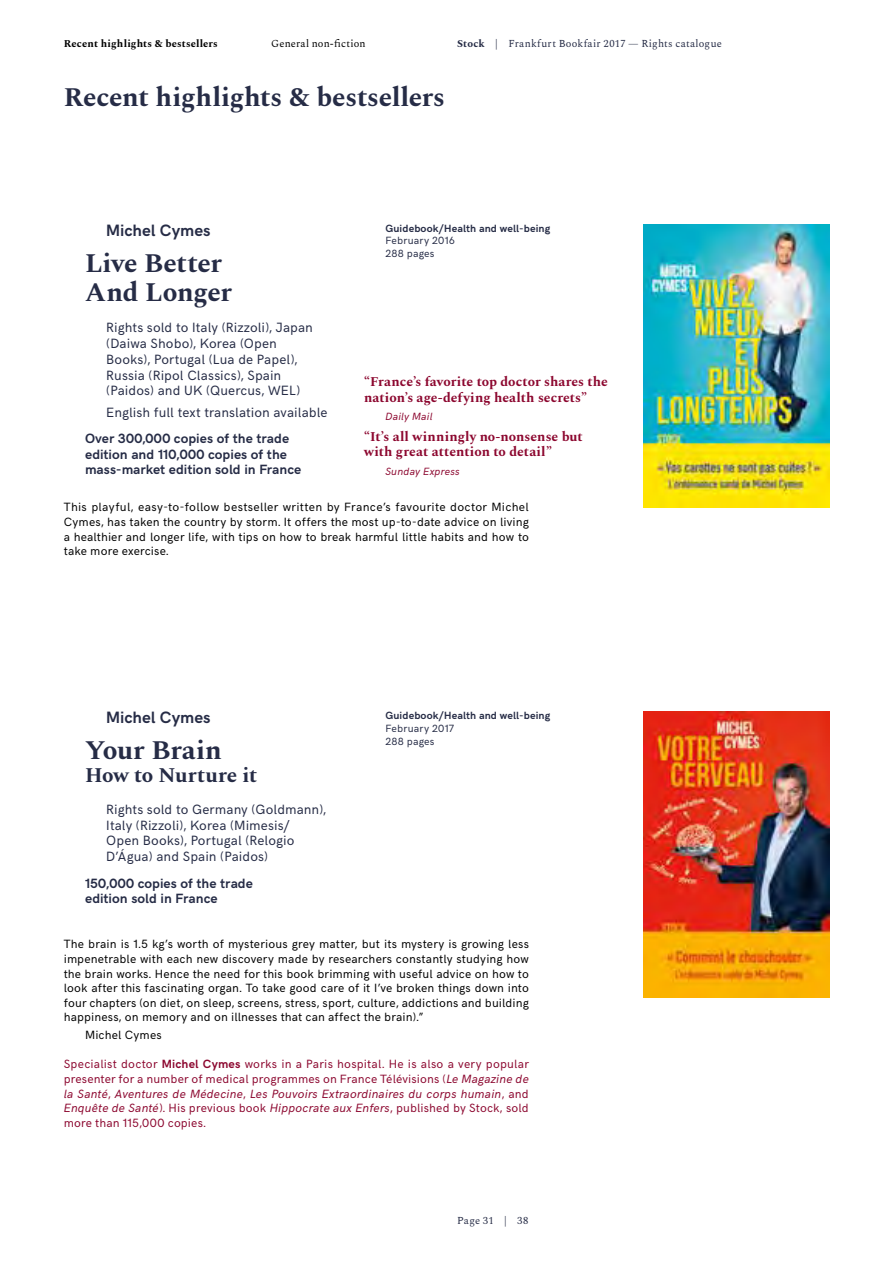
<style>
.page{position:relative;width:893px;height:1263px;background:#fff}
.page>*{position:absolute;margin:0;border:0;box-sizing:border-box;transform-origin:0 0}
.t1{font:700 27px/29.2px "Spectral";letter-spacing:-.01em;color:#262c46}
.t2{font:700 21px "Spectral";letter-spacing:-.01em;color:#262c46}
.t3{font:700 16.5px "HK Grotesk";color:#262c46}
.t4{font:13.5px/15.8px "HK Grotesk";letter-spacing:.01em;color:#262c46}
.t5{font:700 13.5px/15.8px "HK Grotesk";letter-spacing:.01em;color:#262c46}
.t6{font:700 13.5px/15.8px "Spectral";letter-spacing:.005em;color:#8c072f}
.t7{font:12px/14.7px "HK Grotesk";letter-spacing:.015em;color:#000;text-align:justify}
.t8{font:12px/14.7px "HK Grotesk";letter-spacing:.01em;color:#8c072f;text-align:justify}
.t9{font:700 10.5px "HK Grotesk";letter-spacing:.015em;color:#262c46}
.t10{font:10.5px "Spectral";letter-spacing:.03em;color:#262c46}
.t11{font:10.5px/12.8px "HK Grotesk";letter-spacing:.02em;color:#262c46}
.t12{font:700 10.5px "Spectral";letter-spacing:.015em;color:#000}
.t13{font:italic 10.5px "HK Grotesk";letter-spacing:.015em;color:#8c072f}
.t14{font:10.5px "Spectral";letter-spacing:.01em;color:#000}
.s1{font-weight:700}
.s2{font-style:italic}
</style>
<div class="page">
<img style="left:643px;top:712px;width:186px;height:285px">
<img style="left:643px;top:224px;width:186px;height:283px">
<p class="t12" style="left:64px;top:35px;width:155px">Recent highlights &amp; bestsellers</p>
<p class="t14" style="left:271px;top:35px;width:96px">General non-fiction</p>
<p class="t10" style="left:457px;top:35px;width:266px"><span class="s1">Stock</span> | Frankfurt Bookfair 2017 — Rights catalogue</p>
<h1 class="t1" style="left:64px;top:83px;width:383px">Recent highlights &amp; bestsellers</h1>
<h3 class="t3" style="left:106px;top:218px;width:106px">Michel Cymes</h3>
<h1 class="t1" style="left:85px;top:249px;width:148px">Live Better<br>And Longer</h1>
<p class="t4" style="left:106px;top:319px;width:208px">Rights sold to Italy (Rizzoli), Japan (Daiwa Shobo), Korea (Open<br>Books), Portugal (Lua de Papel),<br>Russia (Ripol Classics), Spain (Paidos) and UK (Quercus, WEL)</p>
<p class="t4" style="left:106px;top:403px;width:223px">English full text translation available</p>
<p class="t5" style="left:85px;top:429px;width:218px">Over 300,000 copies of the trade edition and 110,000 copies of the mass-market edition sold in France</p>
<p class="t9" style="left:385px;top:220px;width:166px">Guidebook/Health and well-being</p>
<p class="t11" style="left:385px;top:234px;width:71px">February 2016<br>288 pages</p>
<p class="t6" style="left:364px;top:374px;width:245px">“France’s favorite top doctor shares the nation’s age-defying health secrets”</p>
<p class="t13" style="left:385px;top:408px;width:49px">Daily Mail</p>
<p class="t6" style="left:364px;top:429px;width:220px">“It’s all winningly no-nonsense but with great attention to detail”</p>
<p class="t13" style="left:385px;top:463px;width:76px">Sunday Express</p>
<p class="t7" style="left:64px;top:499px;width:467px">This playful, easy-to-follow bestseller written by France’s favourite doctor Michel Cymes, has taken the country by storm. It offers the most up-to-date advice on living a healthier and longer life, with tips on how to break harmful little habits and how to take more exercise.</p>
<h3 class="t3" style="left:106px;top:705px;width:106px">Michel Cymes</h3>
<h1 class="t1" style="left:85px;top:736px;width:138px">Your Brain</h1>
<h2 class="t2" style="left:85px;top:760px;width:174px">How to Nurture it</h2>
<p class="t4" style="left:106px;top:800px;width:222px">Rights sold to Germany (Goldmann),<br>Italy (Rizzoli), Korea (Mimesis/<br>Open Books), Portugal (Relogio<br>D’Água) and Spain (Paidos)</p>
<p class="t5" style="left:85px;top:874px;width:169px">150,000 copies of the trade edition sold in France</p>
<p class="t9" style="left:385px;top:708px;width:166px">Guidebook/Health and well-being</p>
<p class="t11" style="left:385px;top:721px;width:70px">February 2017<br>288 pages</p>
<p class="t7" style="left:64px;top:936px;width:467px">The brain is 1.5 kg’s worth of mysterious grey matter, but its mystery is growing less impenetrable with each new discovery made by researchers constantly studying how the brain works. Hence the need for this book brimming with useful advice on how to look after this fascinating organ. To take good care of it I’ve broken things down into four chapters (on diet, on sleep, screens, stress, sport, culture, addictions and building happiness, on memory and on illnesses that can affect the brain).”</p>
<p class="t7" style="left:85px;top:1026px;width:78px">Michel Cymes</p>
<p class="t8" style="left:64px;top:1056px;width:467px">Specialist doctor <span class="s1">Michel Cymes</span> works in a Paris hospital. He is also a very popular presenter for a number of medical programmes on France Télévisions (<span class="s2">Le Magazine de la Santé</span>, <span class="s2">Aventures de Médecine</span>, <span class="s2">Les Pouvoirs Extraordinaires du corps humain</span>, and <span class="s2">Enquête de Santé</span>). His previous book <span class="s2">Hippocrate aux Enfers</span>, published by Stock, sold more than 115,000 copies.</p>
<p class="t10" style="left:457px;top:1213px;width:73px">Page 31 | 38</p>
</div>
